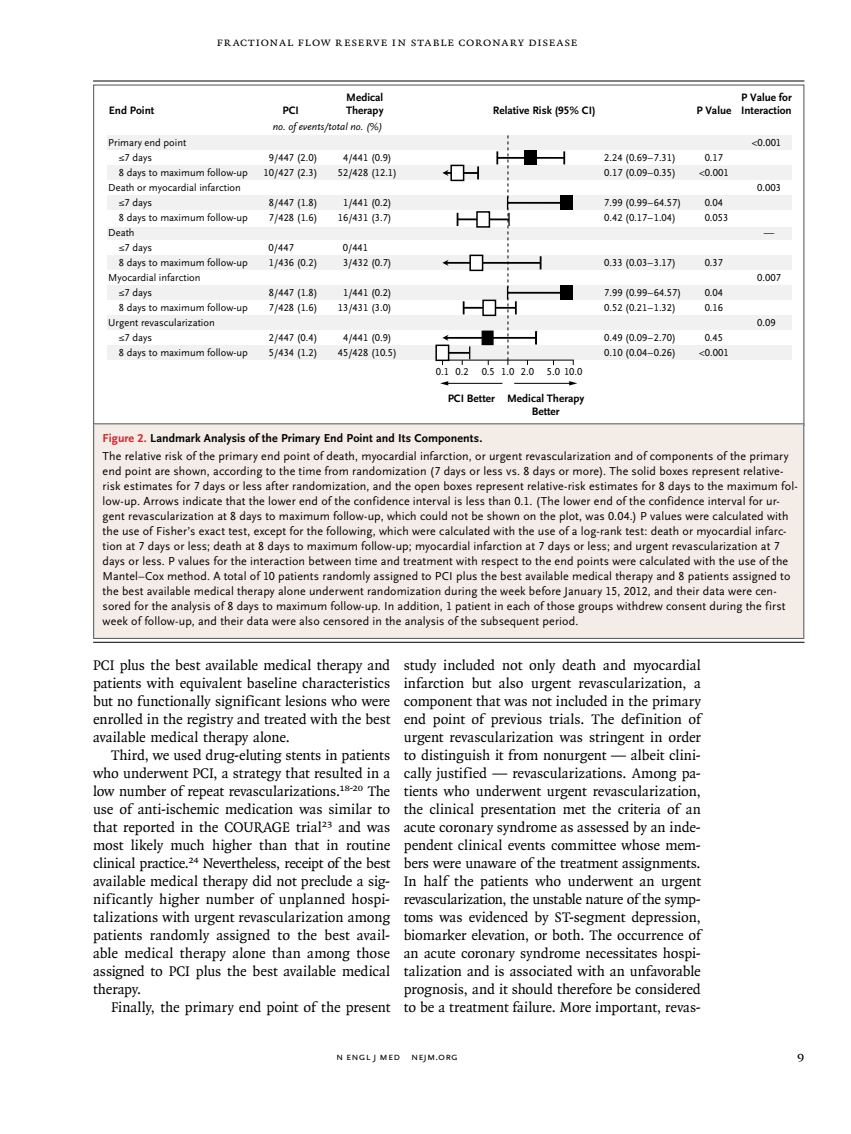
<style>
.page{position:relative;width:851px;height:1134px;background:#fff}
.page>*{position:absolute;margin:0;border:0;box-sizing:border-box;transform-origin:0 0}
.t1{font:15px/18px "OTNEJM Quadraat";letter-spacing:-.005em;color:#000;text-align:justify}
.t2{font:14.25px "OTNEJM Quadraat Cap";color:#000}
.t3{font:12.75px "OTNEJM Quadraat Small Cap";letter-spacing:.045em;color:#000}
.t4{font:12px/15px "OTNEJM Scala Sans LF";letter-spacing:.01em;color:#000}
.t5{font:700 11.25px/12.8px "OTNEJM Scala Sans LF";color:#000;text-align:center}
.t6{font:10.8px "OTNEJM Scala Sans LF Cap";letter-spacing:.01em;color:#000}
.t7{font:10.5px/15px "OTNEJM Scala Sans LF";color:#000;text-align:center}
.t8{font:italic 10.5px "OTNEJM Scala Sans LF";color:#000}
.s1{font-weight:700;color:#d2232a}
.s2{font-weight:700}
</style>
<div class="page">
<hr style="left:93px;top:81px;width:711px;height:1px;background:#000">
<div style="left:107px;top:165px;width:684px;height:15px;background:#f1f1f2"></div>
<div style="left:107px;top:135px;width:684px;height:15px;background:#f1f1f2"></div>
<div style="left:107px;top:195px;width:684px;height:15px;background:#f1f1f2"></div>
<div style="left:107px;top:225px;width:684px;height:15px;background:#f1f1f2"></div>
<div style="left:107px;top:255px;width:684px;height:15px;background:#f1f1f2"></div>
<div style="left:107px;top:285px;width:684px;height:15px;background:#f1f1f2"></div>
<div style="left:107px;top:315px;width:684px;height:15px;background:#f1f1f2"></div>
<div style="left:107px;top:345px;width:684px;height:15px;background:#f1f1f2"></div>
<div style="left:107px;top:212px;width:684px;height:15px;background:#fff"></div>
<hr style="left:442px;top:360px;width:131px;height:1px;background:#000">
<hr style="left:514px;top:383px;width:56px;height:1px;background:#000">
<svg style="left:569px;top:381px;width:8px;height:5px"></svg>
<hr style="left:447px;top:383px;width:55px;height:1px;background:#000">
<svg style="left:440px;top:381px;width:8px;height:5px"></svg>
<hr style="left:497px;top:157px;width:67px;height:2px;background:#000">
<svg style="left:563px;top:151px;width:2px;height:13px"></svg>
<div style="left:560px;top:195px;width:13px;height:15px;background:#000"></div>
<hr style="left:507px;top:202px;width:66px;height:2px;background:#000">
<div style="left:560px;top:285px;width:13px;height:15px;background:#000"></div>
<hr style="left:507px;top:292px;width:66px;height:2px;background:#000">
<svg style="left:442px;top:135px;width:99px;height:230px"></svg>
<div style="left:436px;top:345px;width:12px;height:15px;background:#fff"></div>
<div style="left:435px;top:345px;width:14px;height:16px;border:2px solid #000"></div>
<div style="left:94px;top:424px;width:709px;height:214px;background:#f4ede7"></div>
<hr style="left:93px;top:424px;width:1px;height:214px;background:#636466">
<hr style="left:803px;top:424px;width:1px;height:214px;background:#636466">
<hr style="left:93px;top:423px;width:711px;height:1px;background:#636466">
<hr style="left:93px;top:638px;width:711px;height:1px;background:#636466">
<hr style="left:93px;top:642px;width:711px;height:1px;background:#000">
<p class="t3" style="left:216px;top:35px;width:362px">Fractional Flow Reserve in Stable Coronary Disease</p>
<p class="t5" style="left:346px;top:91px;width:38px">Medical</p>
<p class="t5" style="left:109px;top:104px;width:47px">End Point</p>
<p class="t5" style="left:346px;top:104px;width:39px">Therapy</p>
<p class="t5" style="left:282px;top:104px;width:18px">PCI</p>
<p class="t5" style="left:493px;top:104px;width:104px">Relative Risk (95% CI)</p>
<p class="t7" style="left:108px;top:136px;width:80px">Primary end point</p>
<p class="t7" style="left:119px;top:151px;width:35px">≤7 days</p>
<p class="t7" style="left:119px;top:166px;width:130px">8 days to maximum follow-up</p>
<p class="t7" style="left:108px;top:181px;width:134px">Death or myocardial infarction</p>
<p class="t7" style="left:119px;top:196px;width:35px">≤7 days</p>
<p class="t7" style="left:119px;top:211px;width:130px">8 days to maximum follow-up</p>
<p class="t7" style="left:108px;top:226px;width:28px">Death</p>
<p class="t7" style="left:119px;top:241px;width:35px">≤7 days</p>
<p class="t7" style="left:119px;top:256px;width:130px">8 days to maximum follow-up</p>
<p class="t7" style="left:108px;top:271px;width:94px">Myocardial infarction</p>
<p class="t7" style="left:119px;top:286px;width:35px">≤7 days</p>
<p class="t7" style="left:119px;top:301px;width:130px">8 days to maximum follow-up</p>
<p class="t7" style="left:108px;top:316px;width:108px">Urgent revascularization</p>
<p class="t7" style="left:119px;top:331px;width:35px">≤7 days</p>
<p class="t7" style="left:119px;top:346px;width:130px">8 days to maximum follow-up</p>
<p class="t8" style="left:273px;top:121px;width:111px">no. of events/total no. (%)</p>
<p class="t7" style="left:264px;top:151px;width:55px">9/447 (2.0)<br>10/427 (2.3)</p>
<p class="t7" style="left:269px;top:196px;width:50px;text-align:left">8/447 (1.8)<br>7/428 (1.6)</p>
<p class="t7" style="left:269px;top:241px;width:50px;text-align:left">0/447<br>1/436 (0.2)</p>
<p class="t7" style="left:269px;top:286px;width:50px;text-align:left">8/447 (1.8)<br>7/428 (1.6)</p>
<p class="t7" style="left:269px;top:331px;width:50px;text-align:left">2/447 (0.4)<br>5/434 (1.2)</p>
<p class="t7" style="left:338px;top:151px;width:61px">4/441 (0.9)<br>52/428 (12.1)</p>
<p class="t7" style="left:338px;top:196px;width:55px">1/441 (0.2)<br>16/431 (3.7)</p>
<p class="t7" style="left:343px;top:241px;width:50px;text-align:left">0/441<br>3/432 (0.7)</p>
<p class="t7" style="left:338px;top:286px;width:55px">1/441 (0.2)<br>13/431 (3.0)</p>
<p class="t7" style="left:338px;top:331px;width:61px">4/441 (0.9)<br>45/428 (10.5)</p>
<p class="t7" style="left:436px;top:364px;width:15px">0.1</p>
<p class="t7" style="left:455px;top:364px;width:128px">0.2 0.5 1.0 2.0 5.0 10.0</p>
<p class="t5" style="left:507px;top:392px;width:79px">Medical Therapy<br>Better</p>
<p class="t5" style="left:447px;top:392px;width:49px">PCI Better</p>
<p class="t7" style="left:604px;top:150px;width:73px">2.24 (0.69–7.31)</p>
<p class="t7" style="left:604px;top:165px;width:73px">0.17 (0.09–0.35)</p>
<p class="t7" style="left:604px;top:195px;width:78px">7.99 (0.99–64.57)</p>
<p class="t7" style="left:604px;top:210px;width:73px">0.42 (0.17–1.04)</p>
<p class="t7" style="left:604px;top:255px;width:73px">0.33 (0.03–3.17)</p>
<p class="t7" style="left:604px;top:285px;width:78px">7.99 (0.99–64.57)</p>
<p class="t7" style="left:604px;top:300px;width:73px">0.52 (0.21–1.32)</p>
<p class="t7" style="left:604px;top:330px;width:73px">0.49 (0.09–2.70)</p>
<p class="t7" style="left:604px;top:345px;width:73px">0.10 (0.04–0.26)</p>
<p class="t5" style="left:696px;top:104px;width:37px">P Value</p>
<p class="t7" style="left:699px;top:151px;width:31px">0.17 &lt;0.001</p>
<p class="t7" style="left:704px;top:196px;width:25px;text-align:left">0.04<br>0.053</p>
<p class="t7" style="left:704px;top:256px;width:20px">0.37</p>
<p class="t7" style="left:704px;top:286px;width:20px;text-align:left">0.04<br>0.16</p>
<p class="t7" style="left:699px;top:331px;width:31px">0.45 &lt;0.001</p>
<p class="t5" style="left:741px;top:91px;width:52px;text-align:left">P Value for<br>Interaction</p>
<p class="t7" style="left:751px;top:136px;width:31px">&lt;0.001</p>
<p class="t7" style="left:757px;top:181px;width:25px">0.003</p>
<p class="t7" style="left:763px;top:226px;width:12px">—</p>
<p class="t7" style="left:757px;top:271px;width:25px">0.007</p>
<p class="t7" style="left:757px;top:316px;width:20px">0.09</p>
<p class="t4" style="left:103px;top:429px;width:687px;line-height:18px"><span class="s1">Figure 2.</span> <span class="s2">Landmark Analysis of the Primary End Point and Its Components.<br></span>The relative risk of the primary end point of death, myocardial infarction, or urgent revascularization and of components of the primary</p>
<p class="t4" style="left:103px;top:463px;width:696px">end point are shown, according to the time from randomization (7 days or less vs. 8 days or more). The solid boxes represent relative&shy;risk estimates for 7 days or less after randomization, and the open boxes represent relative-risk estimates for 8 days to the maximum fol&shy;low-up. Arrows indicate that the lower end of the confidence interval is less than 0.1. (The lower end of the confidence interval for ur&shy;gent revascularization at 8 days to maximum follow-up, which could not be shown on the plot, was 0.04.) P values were calculated with the use of Fisher’s exact test, except for the following, which were calculated with the use of a log-rank test: death or myocardial infarc&shy;tion at 7 days or less; death at 8 days to maximum follow-up; myocardial infarction at 7 days or less; and urgent revascularization at 7 days or less. P values for the interaction between time and treatment with respect to the end points were calculated with the use of the Mantel–Cox method. A total of 10 patients randomly assigned to PCI plus the best available medical therapy and 8 patients assigned to the best available medical therapy alone underwent randomization during the week before January 15, 2012, and their data were cen&shy;sored for the analysis of 8 days to maximum follow-up. In addition, 1 patient in each of those groups withdrew consent during the first week of follow-up, and their data were also censored in the analysis of the subsequent period.</p>
<p class="t1" style="left:93px;top:656px;width:299px">PCI plus the best available medical therapy and patients with equivalent baseline characteristics but no functionally significant lesions who were enrolled in the registry and treated with the best available medical therapy alone.</p>
<p class="t1" style="left:93px;top:746px;width:299px;text-indent:18px">Third, we used drug-eluting stents in patients who underwent PCI, a strategy that resulted in a low number of repeat revascularizations.<sup>18-20</sup> The use of anti-ischemic medication was similar to that reported in the COURAGE trial<sup>23</sup> and was most likely much higher than that in routine clinical practice.<sup>24</sup> Nevertheless, receipt of the best available medical therapy did not preclude a sig&shy;nificantly higher number of unplanned hospi&shy;talizations with urgent revascularization among patients randomly assigned to the best avail&shy;able medical therapy alone than among those assigned to PCI plus the best available medical therapy.</p>
<p class="t1" style="left:111px;top:998px;width:281px">Finally, the primary end point of the present</p>
<p class="t1" style="left:403px;top:656px;width:299px">study included not only death and myocardial infarction but also urgent revascularization, a component that was not included in the primary end point of previous trials. The definition of urgent revascularization was stringent in order to distinguish it from nonurgent — albeit clini&shy;cally justified — revascularizations. Among pa&shy;tients who underwent urgent revascularization, the clinical presentation met the criteria of an acute coronary syndrome as assessed by an inde&shy;pendent clinical events committee whose mem&shy;bers were unaware of the treatment assignments.<br>In half the patients who underwent an urgent revascularization, the unstable nature of the symp&shy;toms was evidenced by ST-segment depression, biomarker elevation, or both. The occurrence of an acute coronary syndrome necessitates hospi&shy;talization and is associated with an unfavorable prognosis, and it should therefore be considered to be a treatment failure. More important, revas-</p>
<p class="t6" style="left:336px;top:1050px;width:123px">n engl j med nejm.org</p>
<p class="t2" style="left:797px;top:1048px;width:9px">9</p>
</div>
